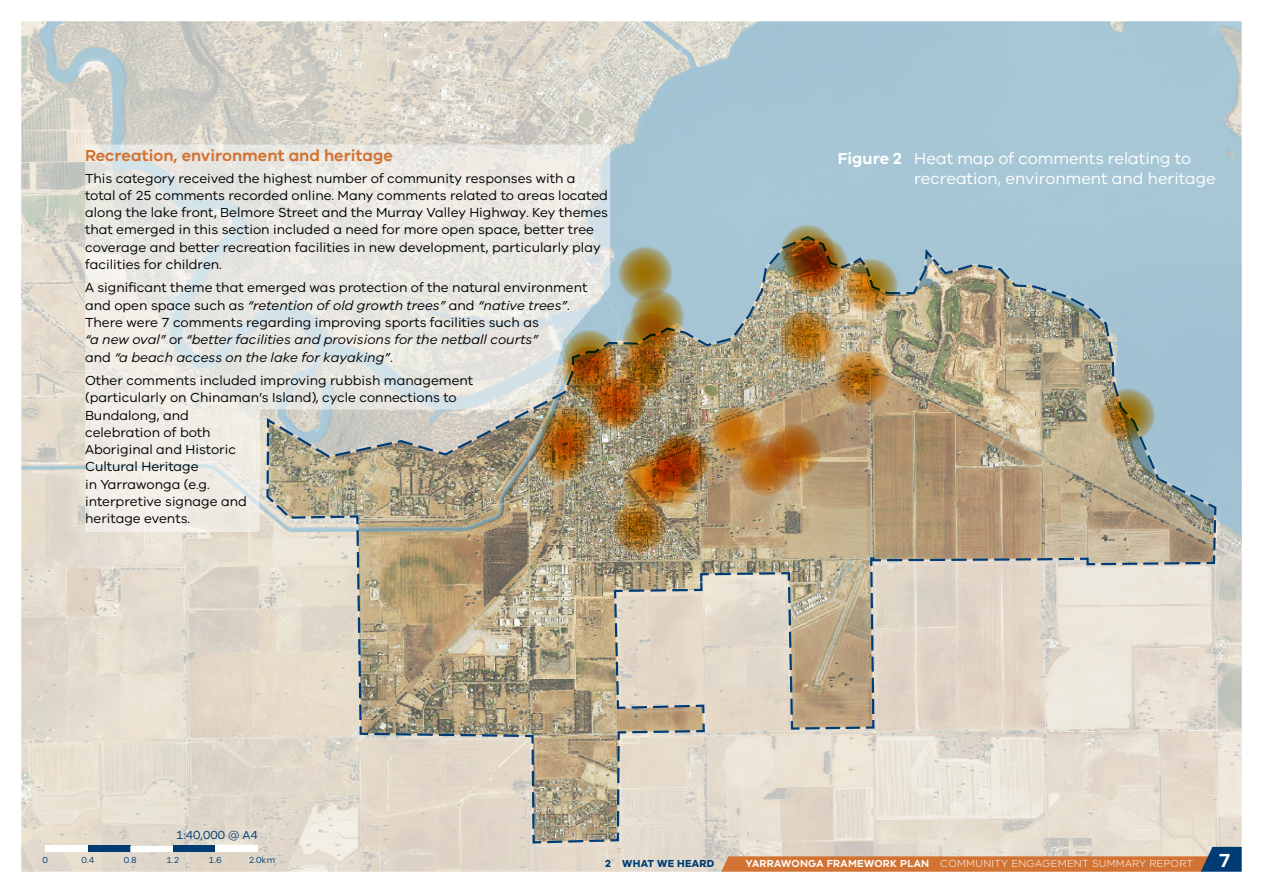
<style>
.page{position:relative;width:1263px;height:893px;background:#fff}
.page>*{position:absolute;margin:0;border:0;box-sizing:border-box;transform-origin:0 0}
.t1{font:600 19.5px "VIC";color:#fff}
.t2{font:16.5px/19.8px "VIC";color:#fff}
.t3{font:600 16.5px "VIC";color:#d27334}
.t4{font:13.5px/17.2px "VIC";color:#000}
.t5{font:12px "VIC";color:#003c74}
.t6{font:300 10.5px "VIC";letter-spacing:.025em;color:#fff}
.t7{font:700 10.5px "VIC";letter-spacing:.025em;color:#003c74}
.t8{font:9px "VIC";color:#003c74}
.s1{font-style:italic}
.s2{font-weight:600}
</style>
<div class="page">
<img style="left:21px;top:21px;width:1221px;height:851px">
<p class="t3" style="left:85px;top:145px;width:309px">Recreation, environment and heritage</p>
<p class="t4" style="left:85px;top:169px;width:524px">This category received the highest number of community responses with a total of 25 comments recorded online. Many comments related to areas located along the lake front, Belmore Street and the Murray Valley Highway. Key themes that emerged in this section included a need for more open space, better tree coverage and better recreation facilities in new development, particularly play facilities for children.</p>
<p class="t4" style="left:85px;top:279px;width:504px">A significant theme that emerged was protection of the natural environment and open space such as <span class="s1">“retention of old growth trees”</span> and <span class="s1">“native trees”</span>.<br>There were 7 comments regarding improving sports facilities such as<br><span class="s1">“a new oval”</span> or <span class="s1">“better facilities and provisions for the netball courts”<br></span>and <span class="s1">“a beach access on the lake for kayaking”</span>.</p>
<p class="t4" style="left:85px;top:372px;width:390px">Other comments included improving rubbish management (particularly on Chinaman’s Island), cycle connections to<br>Bundalong, and<br>celebration of both<br>Aboriginal and Historic<br>Cultural Heritage<br>in Yarrawonga (e.g.<br>interpretive signage and<br>heritage events.</p>
<p class="t5" style="left:176px;top:827px;width:83px">1:40,000 @ A4</p>
<p class="t2" style="left:914px;top:148px;width:303px;text-indent:-77px"><span class="s2">Figure 2</span> Heat map of comments relating to recreation, environment and heritage</p>
<p class="t8" style="left:43px;top:855px;width:7px">0</p>
<p class="t8" style="left:81px;top:855px;width:14px">0.4</p>
<p class="t8" style="left:124px;top:855px;width:14px">0.8</p>
<p class="t8" style="left:166px;top:855px;width:14px">1.2</p>
<p class="t8" style="left:209px;top:855px;width:14px">1.6</p>
<p class="t8" style="left:249px;top:855px;width:28px">2.0km</p>
<p class="t7" style="left:605px;top:857px;width:111px">2 WHAT WE HEARD</p>
<p class="t6" style="left:745px;top:857px;width:449px"><span class="s2">YARRAWONGA FRAMEWORK PLAN</span> COMMUNITY ENGAGEMENT SUMMARY REPORT</p>
<h1 class="t1" style="left:1219px;top:848px;width:13px">7</h1>
</div>
